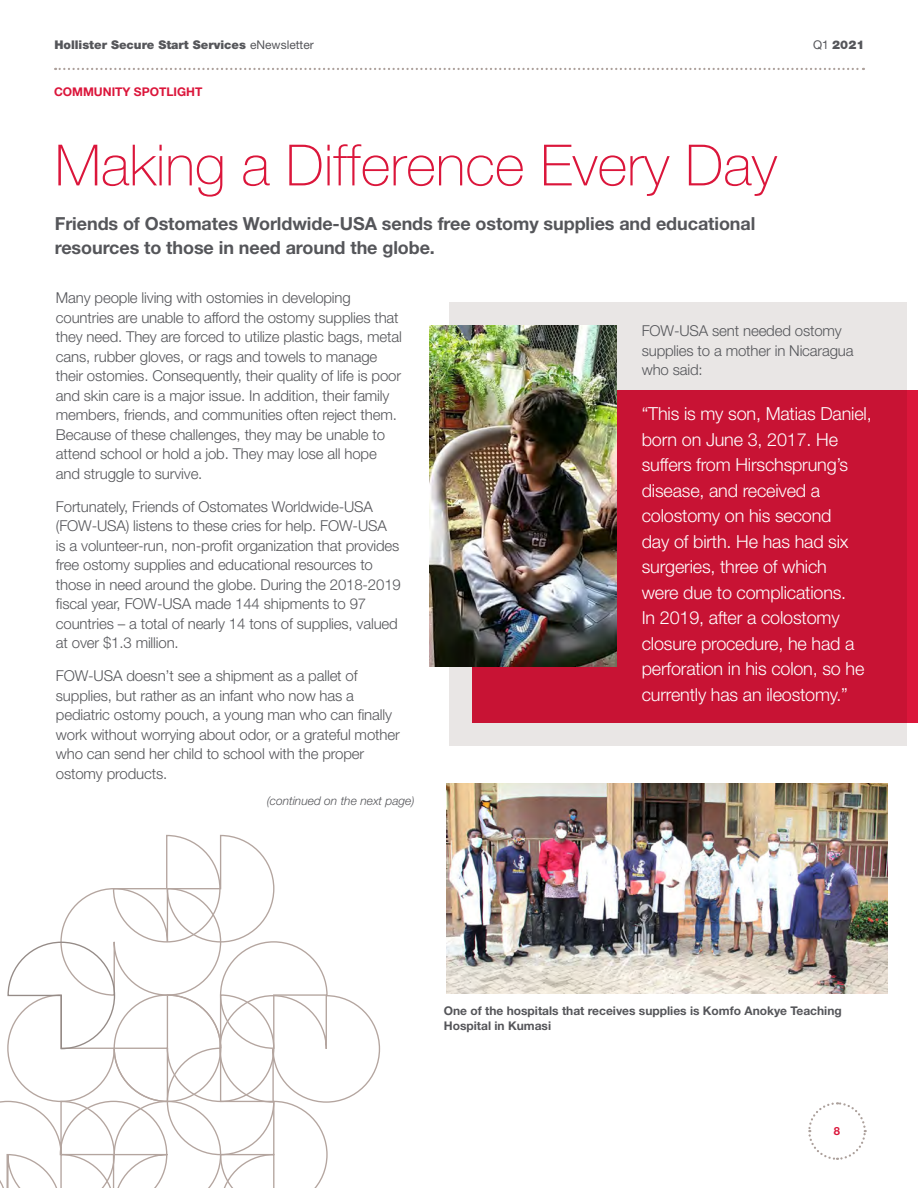
<style>
.page{position:relative;width:918px;height:1188px;background:#fff}
.page>*{position:absolute;margin:0;border:0;box-sizing:border-box;transform-origin:0 0}
.Headers_45pt_Helv_Th{font:100 57px "Helvetica Neue LT Std";color:#db163b}
.t1{font:300 18px/25.5px "Helvetica Neue LT Std";letter-spacing:-.01em;color:#fff}
.Headers_45pt_Helv_Th-2{font:700 18px/24px "Helvetica Neue LT Std";letter-spacing:-.005em;color:#55565a}
.t2{font:300 15px/19.5px "Helvetica Neue LT Std";letter-spacing:-.01em;color:#55565a}
.t3{font:700 12px/14.4px "Helvetica Neue LT Std";color:#55565a}
.t4{font:900 12px "Helvetica Neue LT Std";color:#55565a}
._8pt_Helv_Light_Ital{font:italic 300 12px "Helvetica Neue LT Std";color:#55565a}
._8pt_Helv_Bold_186{font:700 12px "Helvetica Neue LT Std";color:#db163b}
.t5{font:700 11.25px "Helvetica Neue LT Std";color:#db163b}
.s1{font-weight:400}
</style>
<div class="page">
<svg style="left:55px;top:68px;width:809px;height:2px"></svg>
<svg style="left:0;top:834px;width:381px;height:354px"></svg>
<div style="left:449px;top:302px;width:457px;height:443px;background:#e9e6e5"></div>
<div style="left:472px;top:390px;width:446px;height:333px;background:#c81334"></div>
<svg style="left:808px;top:1102px;width:59px;height:58px"></svg>
<img style="left:430px;top:325px;width:187px;height:341px">
<img style="left:447px;top:783px;width:440px;height:211px">
<p class="t4" style="left:54px;top:38px;width:261px">Hollister Secure Start Services <span class="s1">eNewsletter</span></p>
<p class="t4" style="left:813px;top:38px;width:53px"><span class="s1">Q1</span> 2021</p>
<p class="_8pt_Helv_Bold_186" style="left:54px;top:84px;width:150px">COMMUNITY SPOTLIGHT</p>
<p class="Headers_45pt_Helv_Th" style="left:55px;top:133px;width:724px">Making a Difference Every Day</p>
<p class="Headers_45pt_Helv_Th-2" style="left:55px;top:211px;width:702px">Friends of Ostomates Worldwide-USA sends free ostomy supplies and educational resources to those in need around the globe.</p>
<p class="t2" style="left:56px;top:288px;width:347px">Many people living with ostomies in developing countries are unable to afford the ostomy supplies that they need. They are forced to utilize plastic bags, metal cans, rubber gloves, or rags and towels to manage their ostomies. Consequently, their quality of life is poor and skin care is a major issue. In addition, their family members, friends, and communities often reject them.<br>Because of these challenges, they may be unable to attend school or hold a job. They may lose all hope and struggle to survive.</p>
<p class="t2" style="left:56px;top:496px;width:346px">Fortunately, Friends of Ostomates Worldwide-USA (FOW-USA) listens to these cries for help. FOW-USA<br>is a volunteer-run, non-profit organization that provides free ostomy supplies and educational resources to those in need around the globe. During the 2018-2019 fiscal year, FOW-USA made 144 shipments to 97 countries – a total of nearly 14 tons of supplies, valued at over $1.3 million.</p>
<p class="t2" style="left:56px;top:666px;width:345px">FOW-USA doesn’t see a shipment as a pallet of supplies, but rather as an infant who now has a pediatric ostomy pouch, a young man who can finally work without worrying about odor, or a grateful mother who can send her child to school with the proper ostomy products.</p>
<p class="_8pt_Helv_Light_Ital" style="left:267px;top:794px;width:149px">(continued on the next page)</p>
<p class="t2" style="left:642px;top:321px;width:213px">FOW-USA sent needed ostomy supplies to a mother in Nicaragua who said:</p>
<p class="t1" style="left:642px;top:401px;width:231px">“This is my son, Matias Daniel, born on June 3, 2017. He suffers from Hirschsprung’s disease, and received a colostomy on his second<br>day of birth. He has had six surgeries, three of which<br>were due to complications.<br>In 2019, after a colostomy closure procedure, he had a perforation in his colon, so he currently has an ileostomy.”</p>
<p class="t3" style="left:444px;top:1004px;width:399px">One of the hospitals that receives supplies is Komfo Anokye Teaching<br>Hospital in Kumasi</p>
<p class="t5" style="left:834px;top:1124px;width:8px">8</p>
</div>
